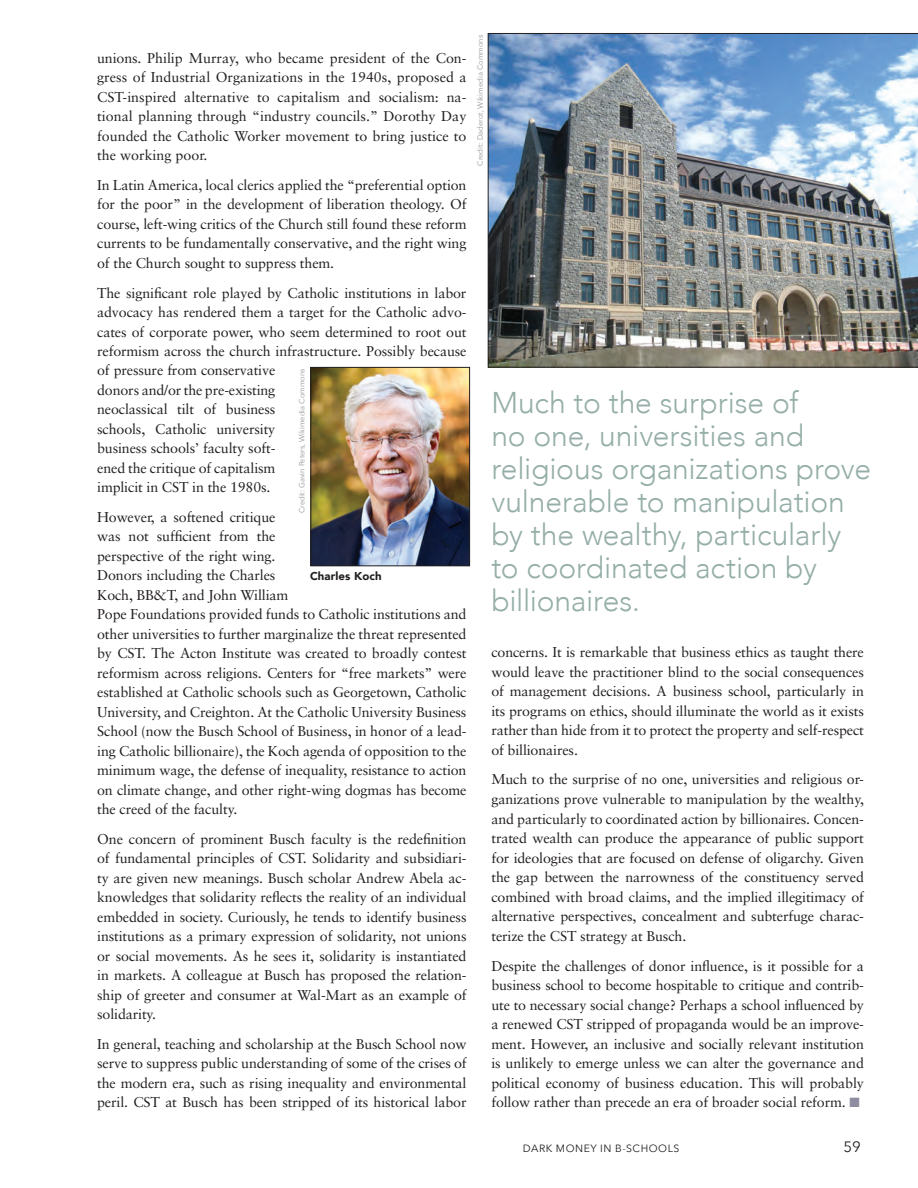
<style>
.page{position:relative;width:918px;height:1188px;background:#fff}
.page>*{position:absolute;margin:0;border:0;box-sizing:border-box;transform-origin:0 0}
.pull___18_26_Ulite{font:300 30px/33px "Avenir";letter-spacing:-.005em;color:#95aea8}
.t1{font:15px "Avenir Next";color:#231f20}
.sabon_9_5_over_13_BO{font:14.25px/19.5px "Sabon";letter-spacing:-.01em;color:#231f20;text-align:justify}
.author_bio_or_book_r{font:900 11.4px "Avenir";letter-spacing:.01em;color:#231f20}
.running_footer{font:10.5px "Avenir Next";letter-spacing:.05em;color:#231f20}
.photo_credits{font:7.5px "Avenir Next";color:#939598}
.s1{color:#8e8ca0}
</style>
<div class="page">
<img style="left:488px;top:33px;width:430px;height:334px">
<img style="left:313px;top:369px;width:155px;height:195px">
<div style="left:311px;top:367px;width:159px;height:199px;border:1px solid #231f20"></div>
<p class="sabon_9_5_over_13_BO" style="left:97px;top:48px;width:371px">unions. Philip Murray, who became president of the Con&shy;gress of Industrial Organizations in the 1940s, proposed a CST-inspired alternative to capitalism and socialism: na&shy;tional planning through “industry councils.” Dorothy Day founded the Catholic Worker movement to bring justice to the working poor.</p>
<p class="sabon_9_5_over_13_BO" style="left:97px;top:175px;width:371px">In Latin America, local clerics applied the “preferential option for the poor” in the development of liberation theology. Of course, left-wing critics of the Church still found these reform currents to be fundamentally conservative, and the right wing of the Church sought to suppress them.</p>
<p class="sabon_9_5_over_13_BO" style="left:97px;top:283px;width:371px;text-align:left">The significant role played by Catholic institutions in labor advocacy has rendered them a target for the Catholic advo&shy;cates of corporate power, who seem determined to root out reformism across the church infrastructure. Possibly because of pressure from conservative<br>donors and/or the pre-existing<br>neoclassical tilt of business<br>schools, Catholic university<br>business schools’ faculty soft-<br>ened the critique of capitalism<br>implicit in CST in the 1980s.</p>
<p class="sabon_9_5_over_13_BO" style="left:97px;top:507px;width:371px;text-align:left">However, a softened critique<br>was not sufficient from the<br>perspective of the right wing.<br>Donors including the Charles<br>Koch, BB&amp;T, and John William<br>Pope Foundations provided funds to Catholic institutions and other universities to further marginalize the threat represented by CST. The Acton Institute was created to broadly contest reformism across religions. Centers for “free markets” were established at Catholic schools such as Georgetown, Catholic University, and Creighton. At the Catholic University Business School (now the Busch School of Business, in honor of a lead&shy;ing Catholic billionaire), the Koch agenda of opposition to the minimum wage, the defense of inequality, resistance to action on climate change, and other right-wing dogmas has become the creed of the faculty.</p>
<p class="sabon_9_5_over_13_BO" style="left:97px;top:829px;width:371px">One concern of prominent Busch faculty is the redefinition of fundamental principles of CST. Solidarity and subsidiari&shy;ty are given new meanings. Busch scholar Andrew Abela ac&shy;knowledges that solidarity reflects the reality of an individual embedded in society. Curiously, he tends to identify business institutions as a primary expression of solidarity, not unions or social movements. As he sees it, solidarity is instantiated in markets. A colleague at Busch has proposed the relation&shy;ship of greeter and consumer at Wal-Mart as an example of solidarity.</p>
<p class="sabon_9_5_over_13_BO" style="left:97px;top:1034px;width:371px">In general, teaching and scholarship at the Busch School now serve to suppress public understanding of some of the crises of the modern era, such as rising inequality and environmental peril. CST at Busch has been stripped of its historical labor</p>
<p class="photo_credits" style="left:296px;top:513px;width:147px;rotate:-90deg">Credit: Gavin Peters, Wikimedia Commons</p>
<p class="author_bio_or_book_r" style="left:310px;top:567px;width:73px">Charles Koch</p>
<p class="photo_credits" style="left:474px;top:166px;width:132px;rotate:-90deg">Credit: Daderot, Wikimedia Commons</p>
<p class="pull___18_26_Ulite" style="left:491px;top:386px;width:381px">Much to the surprise of<br>no one, universities and religious organizations prove vulnerable to manipulation by the wealthy, particularly to coordinated action by billionaires.</p>
<p class="sabon_9_5_over_13_BO" style="left:491px;top:642px;width:374px">concerns. It is remarkable that business ethics as taught there would leave the practitioner blind to the social consequences of management decisions. A business school, particularly in its programs on ethics, should illuminate the world as it exists rather than hide from it to protect the property and self-respect of billionaires.</p>
<p class="sabon_9_5_over_13_BO" style="left:491px;top:770px;width:374px">Much to the surprise of no one, universities and religious or&shy;ganizations prove vulnerable to manipulation by the wealthy, and particularly to coordinated action by billionaires. Concen&shy;trated wealth can produce the appearance of public support for ideologies that are focused on defense of oligarchy. Given the gap between the narrowness of the constituency served combined with broad claims, and the implied illegitimacy of alternative perspectives, concealment and subterfuge charac&shy;terize the CST strategy at Busch.</p>
<p class="sabon_9_5_over_13_BO" style="left:491px;top:956px;width:374px">Despite the challenges of donor influence, is it possible for a business school to become hospitable to critique and contrib&shy;ute to necessary social change? Perhaps a school influenced by a renewed CST stripped of propaganda would be an improve&shy;ment. However, an inclusive and socially relevant institution is unlikely to emerge unless we can alter the governance and political economy of business education. This will probably follow rather than precede an era of broader social reform. <span class="s1">■</span></p>
<p class="running_footer" style="left:523px;top:1139px;width:158px">DARK MONEY IN B-SCHOOLS</p>
<p class="t1" style="left:844px;top:1134px;width:19px">59</p>
</div>
